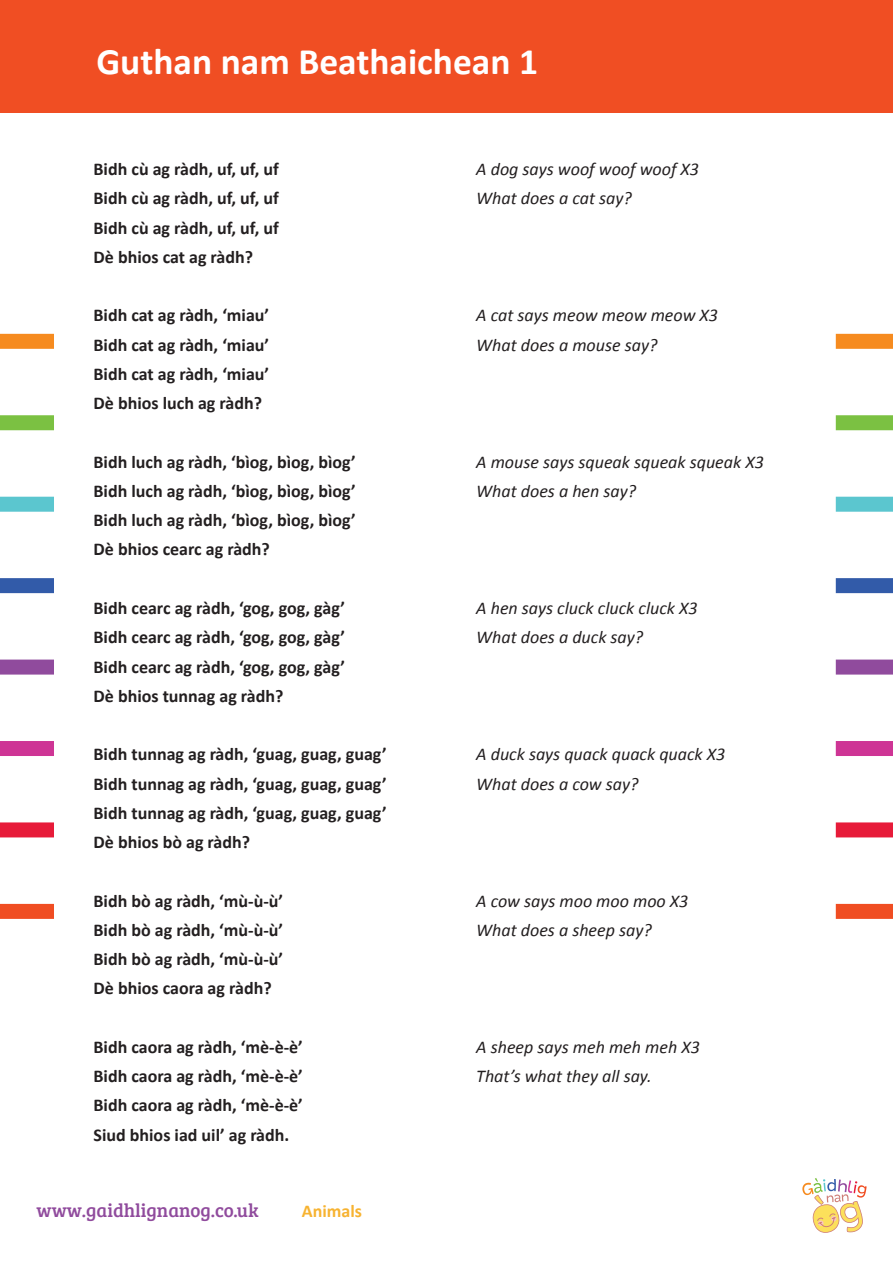
<style>
.page{position:relative;width:893px;height:1263px;background:#fff}
.page>*{position:absolute;margin:0;border:0;box-sizing:border-box;transform-origin:0 0}
.t1{font:700 37.5px "Calibri";color:#fff}
.t2{font:19.05px "Bree Serif";color:#904b9d}
.t3{font:700 18px "Calibri";color:#231f20}
.t4{font:italic 18px "Calibri";color:#231f20}
.t5{font:700 18px "Calibri";color:#f7b331}
</style>
<div class="page">
<div style="left:0;top:334px;width:54px;height:15px;background:#f68b1f"></div>
<div style="left:0;top:415px;width:54px;height:15px;background:#7bc142"></div>
<div style="left:0;top:497px;width:54px;height:15px;background:#5bc6cf"></div>
<div style="left:0;top:578px;width:54px;height:15px;background:#325ba9"></div>
<div style="left:0;top:659px;width:54px;height:15px;background:#904b9d"></div>
<div style="left:0;top:741px;width:54px;height:15px;background:#ce3595"></div>
<div style="left:0;top:904px;width:54px;height:15px;background:#f04d22"></div>
<div style="left:0;top:822px;width:54px;height:15px;background:#e71b39"></div>
<div style="left:836px;top:334px;width:57px;height:15px;background:#f68b1f"></div>
<div style="left:836px;top:415px;width:57px;height:15px;background:#7bc142"></div>
<div style="left:836px;top:497px;width:57px;height:15px;background:#5bc6cf"></div>
<div style="left:836px;top:578px;width:57px;height:15px;background:#325ba9"></div>
<div style="left:836px;top:659px;width:57px;height:15px;background:#904b9d"></div>
<div style="left:836px;top:741px;width:57px;height:15px;background:#ce3595"></div>
<div style="left:836px;top:904px;width:57px;height:15px;background:#f04d22"></div>
<div style="left:836px;top:822px;width:57px;height:15px;background:#e71b39"></div>
<svg style="left:802px;top:1178px;width:65px;height:55px"></svg>
<div style="left:0;top:0;width:893px;height:113px;background:#f04e23"></div>
<p class="t1" style="left:96px;top:38px;width:443px">Guthan nam Beathaichean 1</p>
<p class="t3" style="left:94px;top:158px;width:187px">Bidh cù ag ràdh, uf, uf, uf</p>
<p class="t3" style="left:94px;top:187px;width:187px">Bidh cù ag ràdh, uf, uf, uf</p>
<p class="t3" style="left:94px;top:216px;width:187px">Bidh cù ag ràdh, uf, uf, uf</p>
<p class="t3" style="left:94px;top:245px;width:161px">Dè bhios cat ag ràdh?</p>
<p class="t3" style="left:94px;top:304px;width:177px">Bidh cat ag ràdh, ‘miau’</p>
<p class="t3" style="left:94px;top:333px;width:177px">Bidh cat ag ràdh, ‘miau’</p>
<p class="t3" style="left:94px;top:362px;width:177px">Bidh cat ag ràdh, ‘miau’</p>
<p class="t3" style="left:94px;top:392px;width:170px">Dè bhios luch ag ràdh?</p>
<p class="t3" style="left:94px;top:450px;width:264px">Bidh luch ag ràdh, ‘bìog, bìog, bìog’</p>
<p class="t3" style="left:94px;top:479px;width:264px">Bidh luch ag ràdh, ‘bìog, bìog, bìog’</p>
<p class="t3" style="left:94px;top:509px;width:264px">Bidh luch ag ràdh, ‘bìog, bìog, bìog’</p>
<p class="t3" style="left:94px;top:538px;width:178px">Dè bhios cearc ag ràdh?</p>
<p class="t3" style="left:94px;top:596px;width:253px">Bidh cearc ag ràdh, ‘gog, gog, gàg’</p>
<p class="t3" style="left:94px;top:626px;width:253px">Bidh cearc ag ràdh, ‘gog, gog, gàg’</p>
<p class="t3" style="left:94px;top:655px;width:253px">Bidh cearc ag ràdh, ‘gog, gog, gàg’</p>
<p class="t3" style="left:94px;top:684px;width:191px">Dè bhios tunnag ag ràdh?</p>
<p class="t3" style="left:94px;top:743px;width:295px">Bidh tunnag ag ràdh, ‘guag, guag, guag’</p>
<p class="t3" style="left:94px;top:772px;width:295px">Bidh tunnag ag ràdh, ‘guag, guag, guag’</p>
<p class="t3" style="left:94px;top:801px;width:295px">Bidh tunnag ag ràdh, ‘guag, guag, guag’</p>
<p class="t3" style="left:94px;top:830px;width:158px">Dè bhios bò ag ràdh?</p>
<p class="t3" style="left:94px;top:889px;width:191px">Bidh bò ag ràdh, ‘mù-ù-ù’</p>
<p class="t3" style="left:94px;top:918px;width:191px">Bidh bò ag ràdh, ‘mù-ù-ù’</p>
<p class="t3" style="left:94px;top:948px;width:191px">Bidh bò ag ràdh, ‘mù-ù-ù’</p>
<p class="t3" style="left:94px;top:977px;width:180px">Dè bhios caora ag ràdh?</p>
<p class="t3" style="left:94px;top:1035px;width:211px">Bidh caora ag ràdh, ‘mè-è-è’</p>
<p class="t3" style="left:94px;top:1065px;width:211px">Bidh caora ag ràdh, ‘mè-è-è’</p>
<p class="t3" style="left:94px;top:1094px;width:211px">Bidh caora ag ràdh, ‘mè-è-è’</p>
<p class="t3" style="left:94px;top:1123px;width:197px">Siud bhios iad uil’ ag ràdh.</p>
<p class="t2" style="left:37px;top:1196px;width:224px">www.gaidhlignanog.co.uk</p>
<p class="t5" style="left:302px;top:1199px;width:62px">Animals</p>
<p class="t4" style="left:476px;top:157px;width:224px">A dog says woof woof woof X3</p>
<p class="t4" style="left:476px;top:186px;width:157px">What does a cat say?</p>
<p class="t4" style="left:476px;top:303px;width:243px">A cat says meow meow meow X3</p>
<p class="t4" style="left:476px;top:332px;width:183px">What does a mouse say?</p>
<p class="t4" style="left:476px;top:449px;width:289px">A mouse says squeak squeak squeak X3</p>
<p class="t4" style="left:476px;top:479px;width:161px">What does a hen say?</p>
<p class="t4" style="left:476px;top:596px;width:223px">A hen says cluck cluck cluck X3</p>
<p class="t4" style="left:476px;top:625px;width:168px">What does a duck say?</p>
<p class="t4" style="left:476px;top:742px;width:251px">A duck says quack quack quack X3</p>
<p class="t4" style="left:476px;top:771px;width:164px">What does a cow say?</p>
<p class="t4" style="left:476px;top:888px;width:214px">A cow says moo moo moo X3</p>
<p class="t4" style="left:476px;top:917px;width:177px">What does a sheep say?</p>
<p class="t4" style="left:476px;top:1035px;width:225px">A sheep says meh meh meh X3</p>
<p class="t4" style="left:476px;top:1064px;width:177px">That’s what they all say.</p>
</div>
